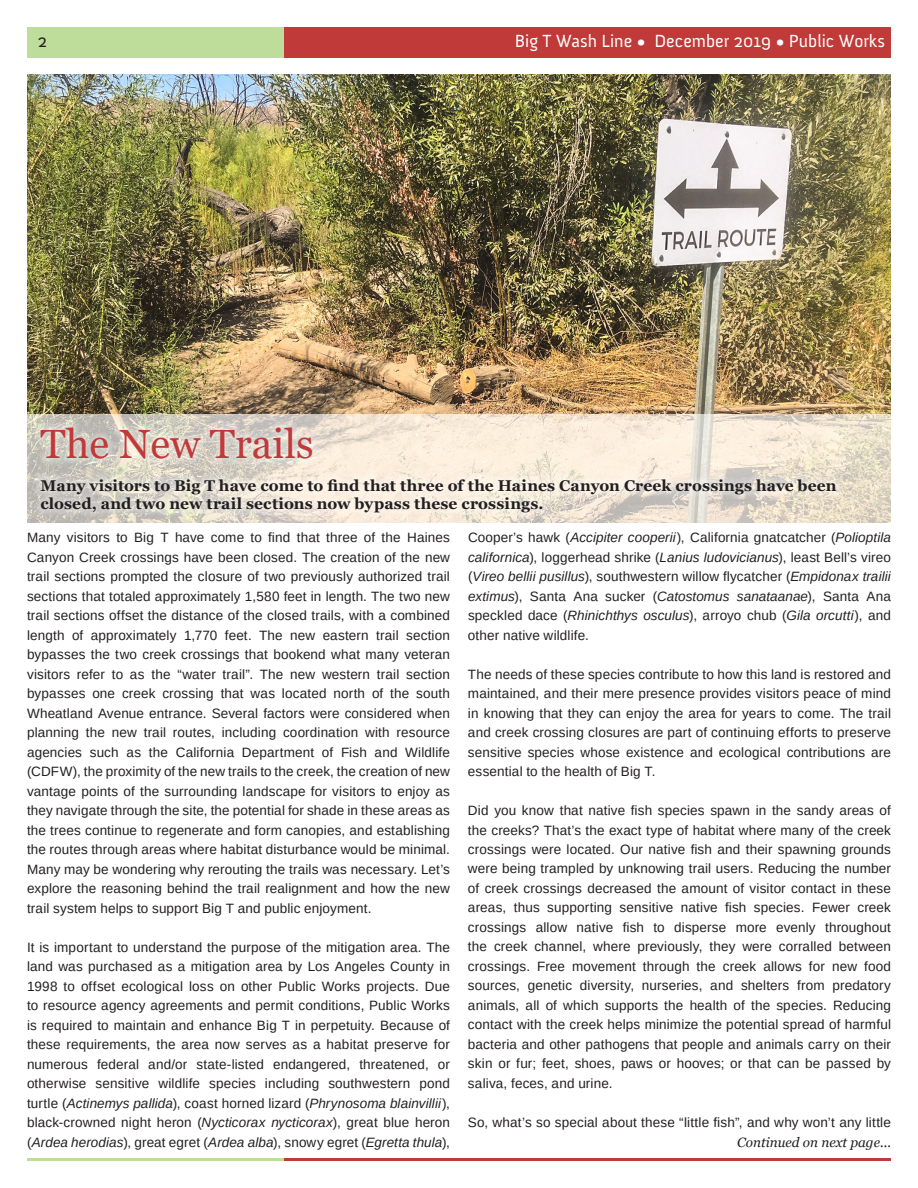
<style>
.page{position:relative;width:918px;height:1188px;background:#fff}
.page>*{position:absolute;margin:0;border:0;box-sizing:border-box;transform-origin:0 0}
.t1{font:40.8px "Georgia";color:#c03a39}
.t2{font:18px "Anivers";color:#fff}
.t3{font:18px "Anivers";color:#231f20}
.t4{font:700 15.6px/18.8px "Georgia";letter-spacing:.005em;color:#231f20}
.t5{font:13.5px/19.5px "Arimo";letter-spacing:.01em;color:#231f20;text-align:justify}
.t6{font:italic 13.5px "Georgia";color:#231f20}
.s1{font-style:italic}
</style>
<div class="page">
<div style="left:284px;top:27px;width:607px;height:30px;background:#c03a39"></div>
<div style="left:27px;top:27px;width:257px;height:30px;background:#bfdd9a"></div>
<hr style="left:284px;top:1158px;width:607px;height:3px;background:#c03a39">
<hr style="left:27px;top:1158px;width:257px;height:3px;background:#bfdd9a">
<img style="left:27px;top:74px;width:864px;height:340px">
<svg style="left:27px;top:414px;width:864px;height:109px;background:#e1d8c8"></svg>
<div style="left:34px;top:421px;width:809px;height:98px;background:#fff;opacity:.77"></div>
<h2 class="t3" style="left:38px;top:31px;width:11px">2</h2>
<h2 class="t2" style="left:515px;top:31px;width:372px">Big T Wash Line • December 2019 • Public Works</h2>
<h1 class="t1" style="left:40px;top:420px;width:275px">The New Trails</h1>
<p class="t4" style="left:40px;top:476px;width:798px">Many visitors to Big T have come to find that three of the Haines Canyon Creek crossings have been closed, and two new trail sections now bypass these crossings.</p>
<p class="t5" style="left:27px;top:528px;width:425px">Many visitors to Big T have come to find that three of the Haines Canyon Creek crossings have been closed. The creation of the new trail sections prompted the closure of two previously authorized trail sections that totaled approximately 1,580 feet in length. The two new trail sections offset the distance of the closed trails, with a combined length of approximately 1,770 feet. The new eastern trail section bypasses the two creek crossings that bookend what many veteran visitors refer to as the “water trail”. The new western trail section bypasses one creek crossing that was located north of the south Wheatland Avenue entrance. Several factors were considered when planning the new trail routes, including coordination with resource agencies such as the California Department of Fish and Wildlife (CDFW), the proximity of the new trails to the creek, the creation of new vantage points of the surrounding landscape for visitors to enjoy as they navigate through the site, the potential for shade in these areas as the trees continue to regenerate and form canopies, and establishing the routes through areas where habitat disturbance would be minimal.<br>Many may be wondering why rerouting the trails was necessary. Let’s explore the reasoning behind the trail realignment and how the new trail system helps to support Big T and public enjoyment.</p>
<p class="t5" style="left:27px;top:937px;width:425px">It is important to understand the purpose of the mitigation area. The land was purchased as a mitigation area by Los Angeles County in 1998 to offset ecological loss on other Public Works projects. Due to resource agency agreements and permit conditions, Public Works is required to maintain and enhance Big T in perpetuity. Because of these requirements, the area now serves as a habitat preserve for numerous federal and/or state-listed endangered, threatened, or otherwise sensitive wildlife species including southwestern pond turtle (<span class="s1">Actinemys pallida</span>), coast horned lizard (<span class="s1">Phrynosoma blainvillii</span>), black-crowned night heron (<span class="s1">Nycticorax nycticorax</span>), great blue heron (<span class="s1">Ardea herodias</span>), great egret (<span class="s1">Ardea alba</span>), snowy egret (<span class="s1">Egretta thula</span>),</p>
<p class="t5" style="left:468px;top:528px;width:425px">Cooper’s hawk (<span class="s1">Accipiter cooperii</span>), California gnatcatcher (<span class="s1">Polioptila californica</span>), loggerhead shrike (<span class="s1">Lanius ludovicianus</span>), least Bell’s vireo (<span class="s1">Vireo bellii pusillus</span>), southwestern willow flycatcher (<span class="s1">Empidonax trailii extimus</span>), Santa Ana sucker (<span class="s1">Catostomus sanataanae</span>), Santa Ana speckled dace (<span class="s1">Rhinichthys osculus</span>), arroyo chub (<span class="s1">Gila orcutti</span>), and other native wildlife.</p>
<p class="t5" style="left:468px;top:664px;width:425px">The needs of these species contribute to how this land is restored and maintained, and their mere presence provides visitors peace of mind in knowing that they can enjoy the area for years to come. The trail and creek crossing closures are part of continuing efforts to preserve sensitive species whose existence and ecological contributions are essential to the health of Big T.</p>
<p class="t5" style="left:468px;top:801px;width:425px">Did you know that native fish species spawn in the sandy areas of the creeks? That’s the exact type of habitat where many of the creek crossings were located. Our native fish and their spawning grounds were being trampled by unknowing trail users. Reducing the number of creek crossings decreased the amount of visitor contact in these areas, thus supporting sensitive native fish species. Fewer creek crossings allow native fish to disperse more evenly throughout the creek channel, where previously, they were corralled between crossings. Free movement through the creek allows for new food sources, genetic diversity, nurseries, and shelters from predatory animals, all of which supports the health of the species. Reducing contact with the creek helps minimize the potential spread of harmful bacteria and other pathogens that people and animals carry on their skin or fur; feet, shoes, paws or hooves; or that can be passed by saliva, feces, and urine.</p>
<p class="t5" style="left:468px;top:1113px;width:424px">So, what’s so special about these “little fish”, and why won’t any little</p>
<p class="t6" style="left:737px;top:1134px;width:155px">Continued on next page...</p>
</div>
